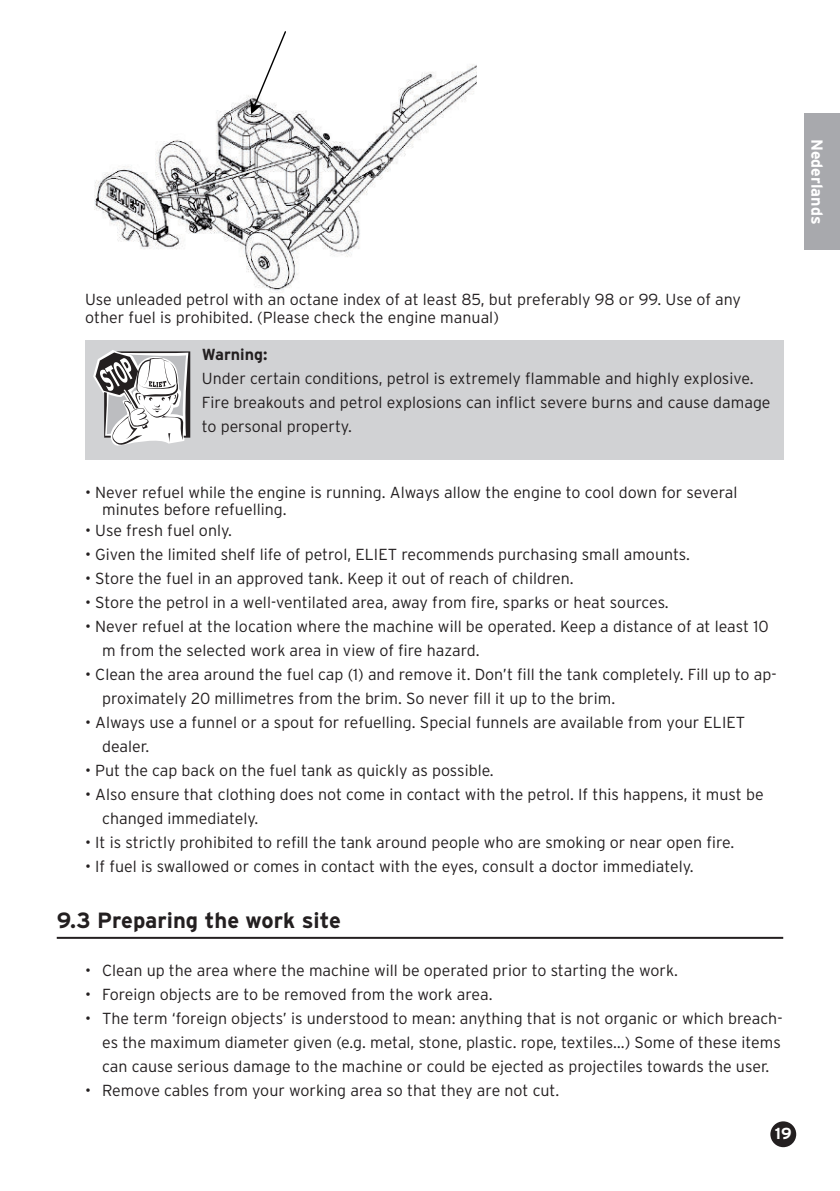
<style>
.page{position:relative;width:840px;height:1191px;background:#fff}
.page>*{position:absolute;margin:0;border:0;box-sizing:border-box;transform-origin:0 0}
.t1{font:700 22px "Interstate";color:#231f20}
.t2{font:300 16px/24px "Interstate";color:#231f20}
.t3{font:700 16px "Interstate";color:#fff}
.t4{font:700 16px "Interstate";color:#231f20}
</style>
<div class="page">
<div style="left:771px;top:1122px;width:23px;height:24px;background:#231f20;border-radius:50%"></div>
<div style="left:770px;top:1121px;width:25px;height:26px;border:2px solid #231f20;border-radius:50%"></div>
<div style="left:803px;top:113px;width:36px;height:136px;background:#a8a9ad"></div>
<div style="left:85px;top:340px;width:697px;height:119px;background:#d1d2d4"></div>
<svg style="left:93px;top:350px;width:97px;height:95px"></svg>
<hr style="left:57px;top:937px;width:725px;height:2px;background:#231f20">
<img style="left:94px;top:64px;width:382px;height:228px">
<svg style="left:250px;top:31px;width:36px;height:83px"></svg>
<p class="t3" style="left:825px;top:139px;width:87px;rotate:90deg">Nederlands</p>
<p class="t2" style="left:85px;top:292px;width:657px;line-height:17.6px">Use unleaded petrol with an octane index of at least 85, but preferably 98 or 99. Use of any other fuel is prohibited. (Please check the engine manual)</p>
<p class="t4" style="left:202px;top:347px;width:67px">Warning:</p>
<p class="t2" style="left:202px;top:367px;width:570px">Under certain conditions, petrol is extremely flammable and highly explosive.<br>Fire breakouts and petrol explosions can inflict severe burns and cause damage to personal property.</p>
<p class="t2" style="left:102px;top:484px;width:636px;line-height:17.6px;text-indent:-17px">• Never refuel while the engine is running. Always allow the engine to cool down for several minutes before refuelling.</p>
<p class="t2" style="left:85px;top:519px;width:148px">• Use fresh fuel only.</p>
<p class="t2" style="left:85px;top:543px;width:606px">• Given the limited shelf life of petrol, ELIET recommends purchasing small amounts.</p>
<p class="t2" style="left:85px;top:567px;width:490px">• Store the fuel in an approved tank. Keep it out of reach of children.</p>
<p class="t2" style="left:85px;top:591px;width:585px">• Store the petrol in a well-ventilated area, away from fire, sparks or heat sources.</p>
<p class="t2" style="left:102px;top:615px;width:667px;text-indent:-17px">• Never refuel at the location where the machine will be operated. Keep a distance of at least 10 m from the selected work area in view of fire hazard.</p>
<p class="t2" style="left:102px;top:663px;width:675px;text-indent:-17px">• Clean the area around the fuel cap (1) and remove it. Don’t fill the tank completely. Fill up to ap&shy;proximately 20 millimetres from the brim. So never fill it up to the brim.</p>
<p class="t2" style="left:102px;top:711px;width:644px;text-indent:-17px">• Always use a funnel or a spout for refuelling. Special funnels are available from your ELIET dealer.</p>
<p class="t2" style="left:85px;top:759px;width:410px">• Put the cap back on the fuel tank as quickly as possible.</p>
<p class="t2" style="left:102px;top:783px;width:662px;text-indent:-17px">• Also ensure that clothing does not come in contact with the petrol. If this happens, it must be changed immediately.</p>
<p class="t2" style="left:85px;top:831px;width:650px">• It is strictly prohibited to refill the tank around people who are smoking or near open fire.</p>
<p class="t2" style="left:85px;top:855px;width:609px">• If fuel is swallowed or comes in contact with the eyes, consult a doctor immediately.</p>
<h1 class="t1" style="left:57px;top:911px;width:285px">9.3 Preparing the work site</h1>
<p class="t2" style="left:85px;top:959px;width:594px">• Clean up the area where the machine will be operated prior to starting the work.</p>
<p class="t2" style="left:85px;top:983px;width:408px">• Foreign objects are to be removed from the work area.</p>
<p class="t2" style="left:102px;top:1007px;width:681px;text-align:justify;text-indent:-17px">• The term ‘foreign objects’ is understood to mean: anything that is not organic or which breach&shy;es the maximum diameter given (e.g. metal, stone, plastic. rope, textiles…) Some of these items can cause serious damage to the machine or could be ejected as projectiles towards the user.</p>
<p class="t2" style="left:85px;top:1079px;width:475px">• Remove cables from your working area so that they are not cut.</p>
<p class="t3" style="left:774px;top:1126px;width:18px">19</p>
</div>
